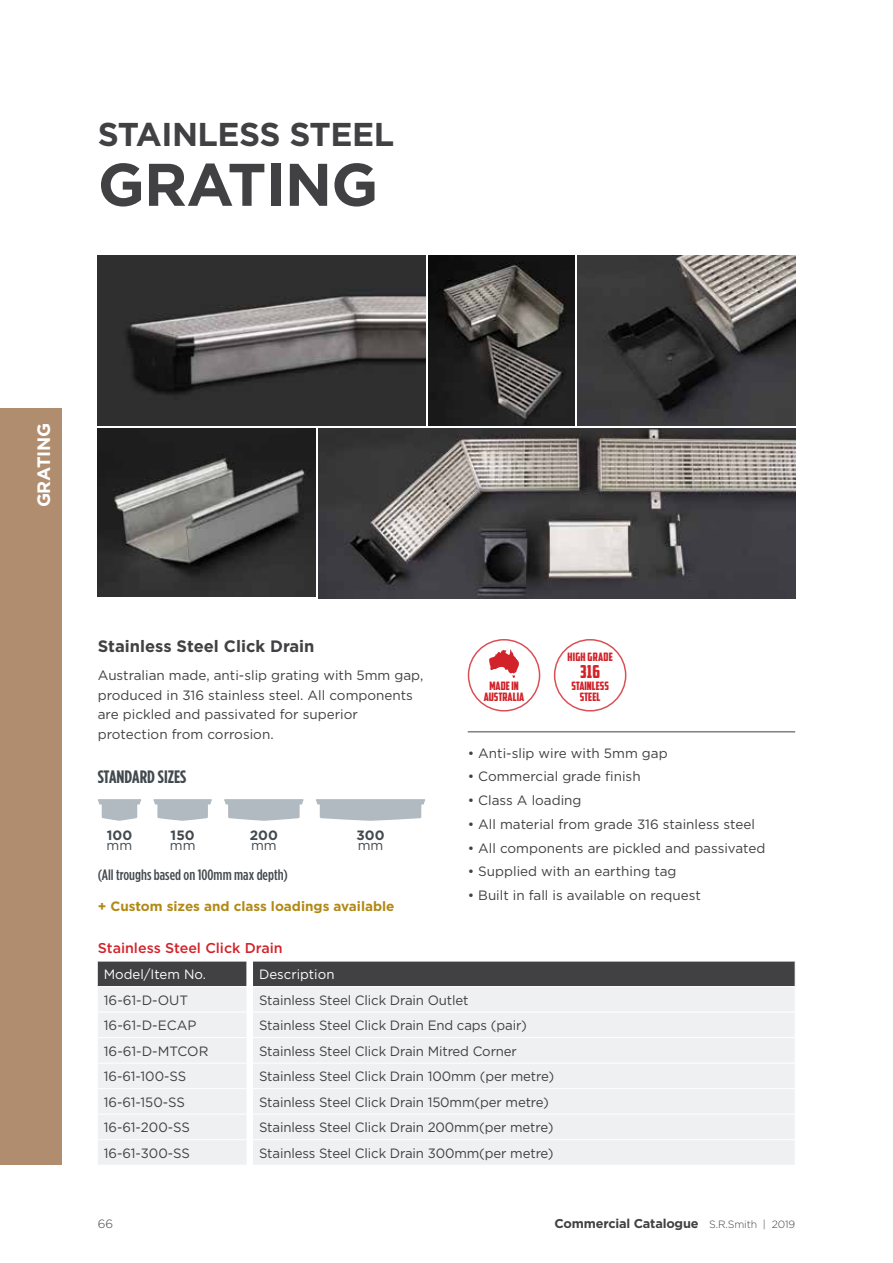
<style>
.page{position:relative;width:893px;height:1263px;background:#fff}
.page>*{position:absolute;margin:0;border:0;box-sizing:border-box;transform-origin:0 0}
.t1{font:700 60px "Gotham";letter-spacing:-.015em;color:#414042}
.t2{font:700 33px "Gotham";letter-spacing:-.015em;color:#414042}
.t3{font:700 18px "Gotham Condensed";color:#434a4f;scale:1.04 1}
.t4{font:700 18px "Gotham";letter-spacing:-.015em;color:#fff}
.t5{font:18px "American Captain";color:#d2232a}
.t6{font:700 16.5px "Gotham";color:#414042}
.t7{font:500 15px "Gotham Condensed";color:#434a4f;scale:1.04 1}
.t8{font:500 14.25px "Gotham";color:#d2232a}
.t9{font:13.5px/19.5px "Gotham";letter-spacing:-.01em;color:#414042}
.t10{font:700 13.5px "Gotham";color:#b18915}
.t11{font:13.5px "Gotham";color:#fff}
.t12{font:700 13.5px "Gotham";color:#434a4f}
.t13{font:13.5px "Gotham";color:#434a4f}
.t14{font:700 12.75px "Gotham";letter-spacing:-.015em;color:#414042}
.t15{font:300 12px "Gotham";color:#414042}
.t16{font:11.7px/10.5px "American Captain";color:#d2232a;text-align:center}
.t17{font:11.7px "American Captain";letter-spacing:.02em;color:#d2232a}
.s1{font-weight:300;font-size:10.5px}
</style>
<div class="page">
<div style="left:0;top:408px;width:62px;height:757px;background:#b08d6f"></div>
<hr style="left:468px;top:732px;width:327px;height:1px;background:#414042">
<img style="left:98px;top:255px;width:327px;height:170px">
<img style="left:319px;top:428px;width:476px;height:170px">
<img style="left:428px;top:255px;width:146px;height:170px">
<img style="left:98px;top:428px;width:218px;height:169px">
<img style="left:577px;top:255px;width:218px;height:170px">
<svg style="left:98px;top:961px;width:698px;height:204px;background:#dadbdd"></svg>
<svg style="left:98px;top:799px;width:43px;height:22px"></svg>
<svg style="left:153px;top:799px;width:59px;height:22px"></svg>
<svg style="left:224px;top:799px;width:80px;height:22px;background:#bcc4c9"></svg>
<svg style="left:316px;top:799px;width:109px;height:22px;background:#bac2c7"></svg>
<div style="left:468px;top:639px;width:72px;height:72px;border:2px solid #d2232a;border-radius:50%"></div>
<svg style="left:489px;top:649px;width:30px;height:29px"></svg>
<div style="left:554px;top:639px;width:72px;height:72px;border:2px solid #d2232a;border-radius:50%"></div>
<h2 class="t2" style="left:98px;top:112px;width:298px">STAINLESS STEEL</h2>
<h1 class="t1" style="left:98px;top:145px;width:282px">GRATING</h1>
<h3 class="t4" style="left:32px;top:507px;width:86px;rotate:-90deg">GRATING</h3>
<p class="t6" style="left:98px;top:635px;width:218px">Stainless Steel Click Drain</p>
<p class="t9" style="left:98px;top:665px;width:327px">Australian made, anti-slip grating with 5mm gap, produced in 316 stainless steel. All components are pickled and passivated for superior protection from corrosion.</p>
<h3 class="t3" style="left:98px;top:766px;width:87px">STANDARD SIZES</h3>
<p class="t12" style="left:107px;top:826px;width:27px">100</p>
<p class="t13" style="left:107px;top:837px;width:27px">mm</p>
<p class="t12" style="left:171px;top:826px;width:26px">150</p>
<p class="t13" style="left:170px;top:837px;width:27px">mm</p>
<p class="t12" style="left:250px;top:826px;width:30px">200</p>
<p class="t13" style="left:251px;top:837px;width:27px">mm</p>
<p class="t7" style="left:98px;top:866px;width:184px">(All troughs based on 100mm max depth)</p>
<p class="t12" style="left:356px;top:826px;width:30px">300</p>
<p class="t13" style="left:358px;top:837px;width:27px">mm</p>
<p class="t10" style="left:98px;top:897px;width:298px">+ Custom sizes and class loadings available</p>
<p class="t17" style="left:567px;top:650px;width:47px">HIGH GRADE</p>
<h3 class="t5" style="left:580px;top:661px;width:22px">316</h3>
<p class="t16" style="left:484px;top:681px;width:42px">MADE IN<br>AUSTRALIA</p>
<p class="t16" style="left:571px;top:681px;width:39px">STAINLESS<br>STEEL</p>
<p class="t9" style="left:468px;top:743px;width:201px">• Anti-slip wire with 5mm gap</p>
<p class="t9" style="left:468px;top:766px;width:174px">• Commercial grade finish</p>
<p class="t9" style="left:468px;top:790px;width:115px">• Class A loading</p>
<p class="t9" style="left:468px;top:814px;width:289px">• All material from grade 316 stainless steel</p>
<p class="t9" style="left:468px;top:838px;width:299px">• All components are pickled and passivated</p>
<p class="t9" style="left:468px;top:861px;width:210px">• Supplied with an earthing tag</p>
<p class="t9" style="left:468px;top:885px;width:235px">• Built in fall is available on request</p>
<p class="t8" style="left:98px;top:938px;width:186px">Stainless Steel Click Drain</p>
<p class="t11" style="left:104px;top:966px;width:104px">Model/Item No.</p>
<p class="t11" style="left:259px;top:966px;width:77px">Description</p>
<p class="t9" style="left:104px;top:990px;width:86px">16-61-D-OUT</p>
<p class="t9" style="left:259px;top:990px;width:211px">Stainless Steel Click Drain Outlet</p>
<p class="t9" style="left:104px;top:1015px;width:94px">16-61-D-ECAP</p>
<p class="t9" style="left:259px;top:1015px;width:269px">Stainless Steel Click Drain End caps (pair)</p>
<p class="t9" style="left:104px;top:1041px;width:106px">16-61-D-MTCOR</p>
<p class="t9" style="left:259px;top:1041px;width:259px">Stainless Steel Click Drain Mitred Corner</p>
<p class="t9" style="left:104px;top:1066px;width:84px">16-61-100-SS</p>
<p class="t9" style="left:259px;top:1066px;width:297px">Stainless Steel Click Drain 100mm (per metre)</p>
<p class="t9" style="left:104px;top:1092px;width:83px">16-61-150-SS</p>
<p class="t9" style="left:259px;top:1092px;width:291px">Stainless Steel Click Drain 150mm(per metre)</p>
<p class="t9" style="left:104px;top:1117px;width:88px">16-61-200-SS</p>
<p class="t9" style="left:259px;top:1117px;width:296px">Stainless Steel Click Drain 200mm(per metre)</p>
<p class="t9" style="left:104px;top:1143px;width:88px">16-61-300-SS</p>
<p class="t9" style="left:259px;top:1143px;width:296px">Stainless Steel Click Drain 300mm(per metre)</p>
<p class="t15" style="left:98px;top:1216px;width:17px">66</p>
<p class="t14" style="left:555px;top:1215px;width:242px">Commercial Catalogue <span class="s1">S.R.Smith | 2019</span></p>
</div>
